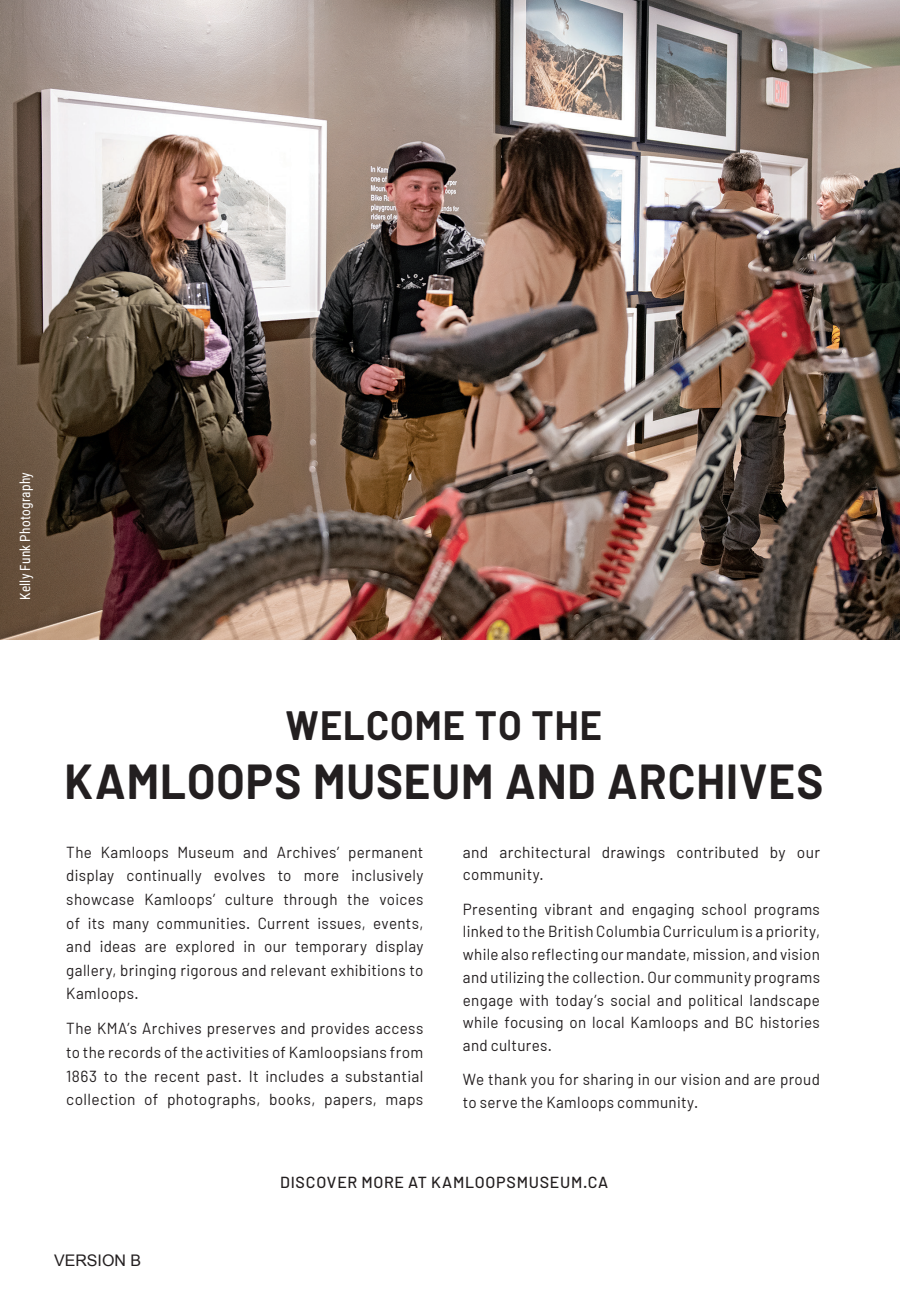
<style>
.page{position:relative;width:900px;height:1296px;background:#fff}
.page>*{position:absolute;margin:0;border:0;box-sizing:border-box;transform-origin:0 0}
.t1{font:700 48px "Barlow";letter-spacing:.025em;color:#231f20;scale:.95 1}
.t2{font:700 40px "Barlow";letter-spacing:.03em;color:#231f20;scale:.95 1}
.t3{font:16px/23.6px "Barlow";letter-spacing:.025em;color:#231f20;text-align:justify;scale:.95 1}
.t4{font:16px/22.6px "Barlow";letter-spacing:.025em;color:#231f20}
.t5{font:500 16px "Barlow";letter-spacing:.045em;color:#231f20}
.t6{font:16px "Arial";color:#231f20}
.t7{font:14px "Roboto Condensed";letter-spacing:.02em;color:#fff;scale:.95 1}
</style>
<div class="page">
<img style="left:0;top:0;width:900px;height:640px">
<p class="t7" style="left:15px;top:600px;width:136px;rotate:-90deg">Kelly Funk Photography</p>
<h2 class="t2" style="left:286px;top:701px;width:334px">WELCOME TO THE</h2>
<h1 class="t1" style="left:65px;top:752px;width:800px">KAMLOOPS MUSEUM AND ARCHIVES</h1>
<p class="t3" style="left:66px;top:840px;width:377px">The Kamloops Museum and Archives’ permanent display continually evolves to more inclusively showcase Kamloops’ culture through the voices of its many communities. Current issues, events, and ideas are explored in our temporary display gallery, bringing rigorous and relevant exhibitions to Kamloops.</p>
<p class="t3" style="left:66px;top:1017px;width:377px">The KMA’s Archives preserves and provides access to the records of the activities of Kamloopsians from 1863 to the recent past. It includes a substantial collection of photographs, books, papers, maps</p>
<p class="t4" style="left:463px;top:840px;width:359px">and architectural drawings contributed by our community.</p>
<p class="t3" style="left:463px;top:897px;width:377px;line-height:22.8px">Presenting vibrant and engaging school programs linked to the British Columbia Curriculum is a priority, while also reflecting our mandate, mission, and vision and utilizing the collection. Our community programs engage with today’s social and political landscape while focusing on local Kamloops and BC histories and cultures.</p>
<p class="t3" style="left:463px;top:1068px;width:377px;line-height:22.8px">We thank you for sharing in our vision and are proud to serve the Kamloops community.</p>
<p class="t6" style="left:54px;top:1250px;width:89px">VERSION B</p>
<p class="t5" style="left:280px;top:1172px;width:330px">DISCOVER MORE AT KAMLOOPSMUSEUM.CA</p>
</div>
